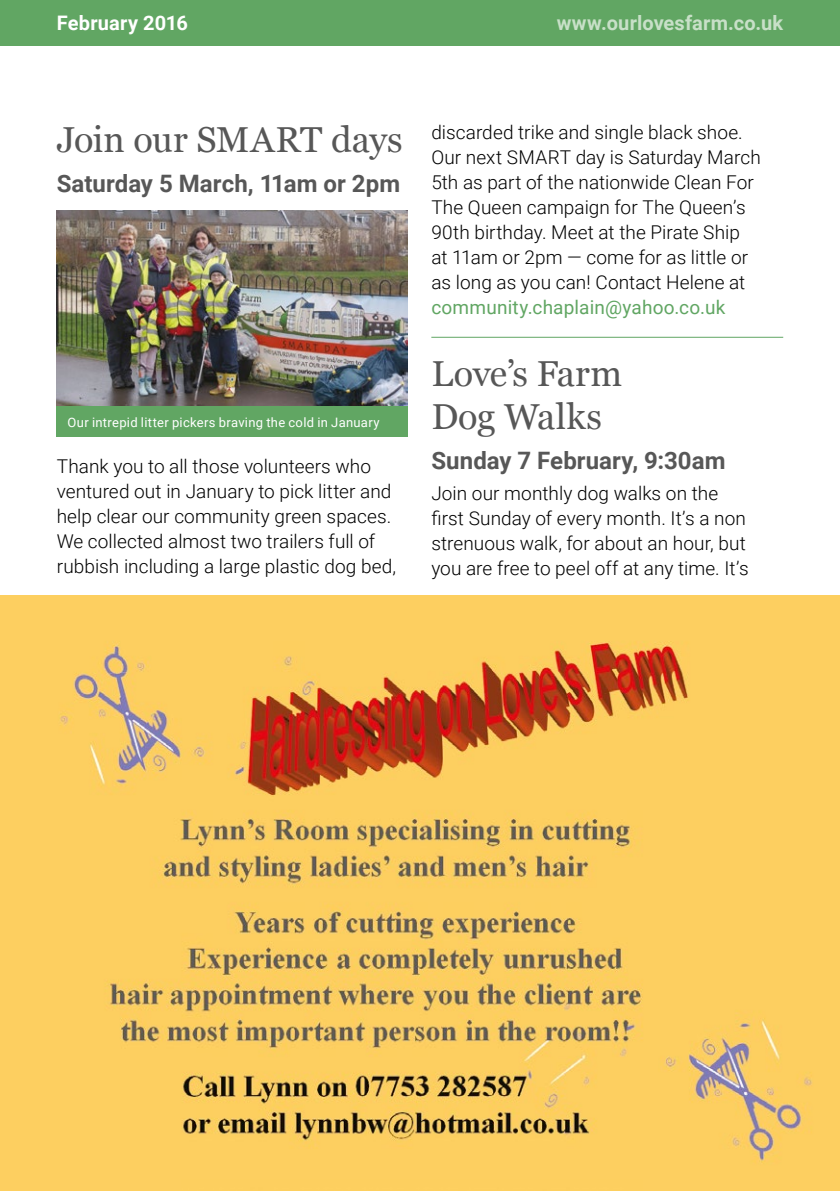
<style>
.page{position:relative;width:840px;height:1191px;background:#fff}
.page>*{position:absolute;margin:0;border:0;box-sizing:border-box;transform-origin:0 0}
.t1{font:36px/43.2px "Georgia";color:#575757}
.t2{font:700 24px "Roboto";color:#575757}
.t3{font:700 20px "Roboto";letter-spacing:.01em;color:#c8e0c8}
.t4{font:700 20px "Roboto";letter-spacing:.01em;color:#fff}
.t5{font:300 19px/25px "Roboto";letter-spacing:.005em;color:#000}
.t6{font:19px "Roboto";letter-spacing:.01em;color:#61a663}
.t7{font:13px "Roboto";letter-spacing:.025em;color:#fff}
</style>
<div class="page">
<div style="left:0;top:0;width:839px;height:45px;background:#61a663"></div>
<hr style="left:431px;top:337px;width:351px;height:1px;background:#61a663">
<img style="left:56px;top:210px;width:351px;height:196px">
<div style="left:56px;top:406px;width:352px;height:31px;background:#61a663"></div>
<img style="left:0;top:595px;width:839px;height:596px">
<p class="t4" style="left:57px;top:9px;width:133px">February 2016</p>
<p class="t3" style="left:556px;top:9px;width:228px">www.ourlovesfarm.co.uk</p>
<h1 class="t1" style="left:57px;top:116px;width:347px">Join our SMART days</h1>
<p class="t2" style="left:57px;top:167px;width:345px">Saturday 5 March, 11am or 2pm</p>
<p class="t7" style="left:67px;top:413px;width:313px">Our intrepid litter pickers braving the cold in January</p>
<p class="t5" style="left:57px;top:453px;width:341px">Thank you to all those volunteers who ventured out in January to pick litter and help clear our community green spaces.<br>We collected almost two trailers full of rubbish including a large plastic dog bed,</p>
<p class="t5" style="left:431px;top:119px;width:331px">discarded trike and single black shoe.<br>Our next SMART day is Saturday March 5th as part of the nationwide Clean For The Queen campaign for The Queen’s 90th birthday. Meet at the Pirate Ship at 11am or 2pm — come for as little or as long as you can! Contact Helene at</p>
<p class="t6" style="left:431px;top:294px;width:295px">community.chaplain@yahoo.co.uk</p>
<h1 class="t1" style="left:431px;top:350px;width:192px">Love’s Farm<br>Dog Walks</h1>
<p class="t2" style="left:431px;top:444px;width:295px">Sunday 7 February, 9:30am</p>
<p class="t5" style="left:431px;top:480px;width:318px">Join our monthly dog walks on the first Sunday of every month. It’s a non strenuous walk, for about an hour, but you are free to peel off at any time. It’s</p>
</div>
